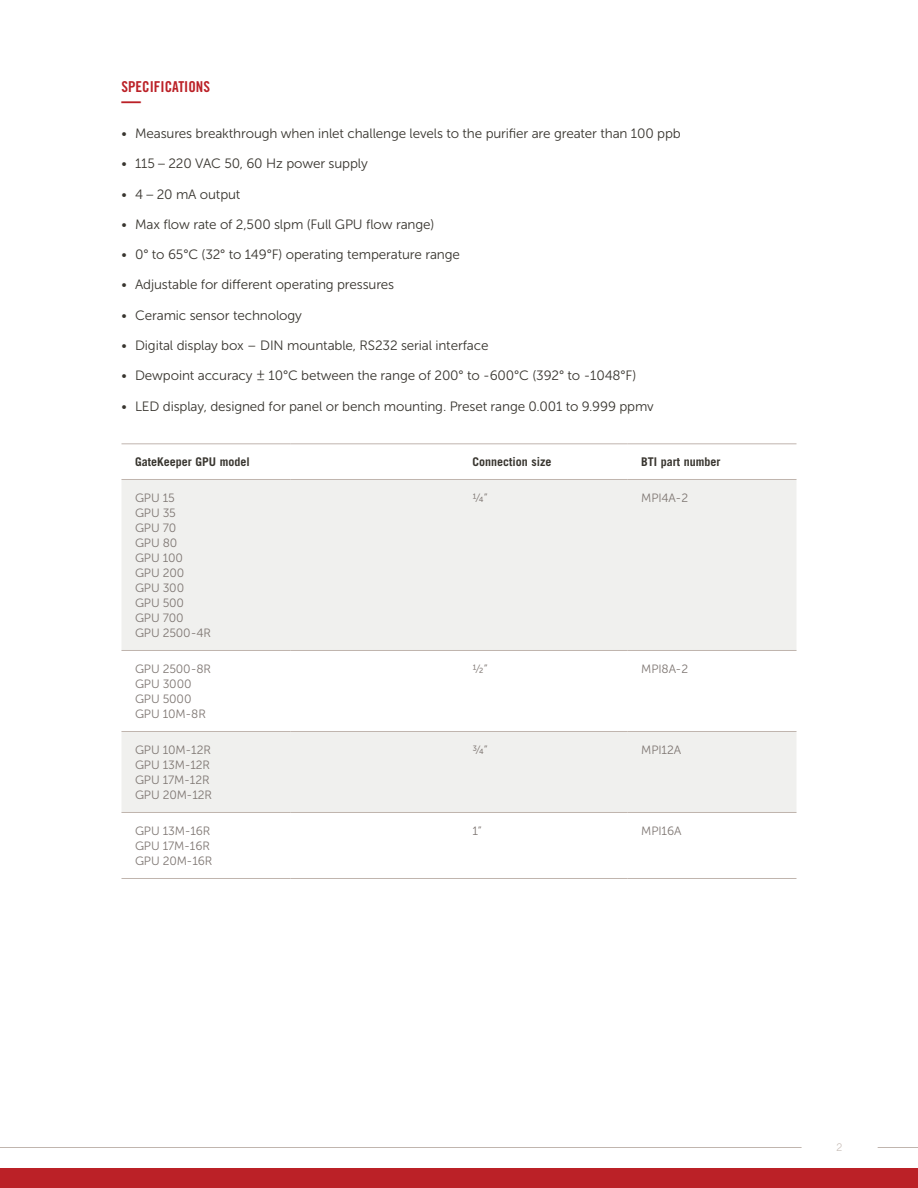
<style>
.page{position:relative;width:918px;height:1188px;background:#fff}
.page>*{position:absolute;margin:0;border:0;box-sizing:border-box;transform-origin:0 0}
.t1{font:700 expanded 20.25px "Trade Gothic LT Std";color:#bb2127;scale:.96 1}
.t2{font:15px "Trade Gothic LT Std Bd Cn 20";color:#bb2127}
.t3{font:13.5px "Museo Sans 300";letter-spacing:-.01em;color:#38352f}
.t4{font:12px/15px "Museo Sans 300";letter-spacing:-.01em;color:#7e7672}
.t5{font:700 12px "Trade Gothic LT Std";color:#38352f}
.t6{font:300 10.5px "Trade Gothic LT Std";color:#c0b5ae}
</style>
<div class="page">
<div style="left:0;top:1168px;width:918px;height:20px;background:#bb2127"></div>
<hr style="left:878px;top:1147px;width:40px;height:1px;background:#c0b5ae">
<hr style="left:0;top:1147px;width:802px;height:1px;background:#c0b5ae">
<svg style="left:122px;top:480px;width:674px;height:332px;fill:#f0f0ee"></svg>
<hr style="left:122px;top:444px;width:168px;height:1px;background:#c0b5ae">
<hr style="left:290px;top:444px;width:169px;height:1px;background:#c0b5ae">
<hr style="left:459px;top:444px;width:169px;height:1px;background:#c0b5ae">
<hr style="left:628px;top:444px;width:168px;height:1px;background:#c0b5ae">
<hr style="left:122px;top:479px;width:168px;height:1px;background:#c0b5ae">
<hr style="left:290px;top:479px;width:169px;height:1px;background:#c0b5ae">
<hr style="left:459px;top:479px;width:169px;height:1px;background:#c0b5ae">
<hr style="left:628px;top:479px;width:168px;height:1px;background:#c0b5ae">
<hr style="left:122px;top:650px;width:168px;height:1px;background:#c0b5ae">
<hr style="left:290px;top:650px;width:169px;height:1px;background:#c0b5ae">
<hr style="left:459px;top:650px;width:169px;height:1px;background:#c0b5ae">
<hr style="left:628px;top:650px;width:168px;height:1px;background:#c0b5ae">
<hr style="left:122px;top:731px;width:168px;height:1px;background:#c0b5ae">
<hr style="left:290px;top:731px;width:169px;height:1px;background:#c0b5ae">
<hr style="left:459px;top:731px;width:169px;height:1px;background:#c0b5ae">
<hr style="left:628px;top:731px;width:168px;height:1px;background:#c0b5ae">
<hr style="left:122px;top:812px;width:168px;height:1px;background:#c0b5ae">
<hr style="left:290px;top:812px;width:169px;height:1px;background:#c0b5ae">
<hr style="left:459px;top:812px;width:169px;height:1px;background:#c0b5ae">
<hr style="left:628px;top:812px;width:168px;height:1px;background:#c0b5ae">
<hr style="left:122px;top:878px;width:168px;height:1px;background:#c0b5ae">
<hr style="left:290px;top:878px;width:169px;height:1px;background:#c0b5ae">
<hr style="left:459px;top:878px;width:169px;height:1px;background:#c0b5ae">
<hr style="left:628px;top:878px;width:168px;height:1px;background:#c0b5ae">
<p class="t2" style="left:122px;top:77px;width:90px">SPECIFICATIONS</p>
<h1 class="t1" style="left:122px;top:88px;width:22px">—</h1>
<p class="t3" style="left:122px;top:126px;width:561px">• Measures breakthrough when inlet challenge levels to the purifier are greater than 100 ppb</p>
<p class="t3" style="left:122px;top:156px;width:248px">• 115 – 220 VAC 50, 60 Hz power supply</p>
<p class="t3" style="left:122px;top:187px;width:121px">• 4 – 20 mA output</p>
<p class="t3" style="left:122px;top:217px;width:314px">• Max flow rate of 2,500 slpm (Full GPU flow range)</p>
<p class="t3" style="left:122px;top:247px;width:340px">• 0° to 65°C (32° to 149°F) operating temperature range</p>
<p class="t3" style="left:122px;top:278px;width:274px">• Adjustable for different operating pressures</p>
<p class="t3" style="left:122px;top:308px;width:182px">• Ceramic sensor technology</p>
<p class="t3" style="left:122px;top:338px;width:368px">• Digital display box – DIN mountable, RS232 serial interface</p>
<p class="t3" style="left:122px;top:368px;width:516px">• Dewpoint accuracy ± 10°C between the range of 200° to -600°C (392° to -1048°F)</p>
<p class="t3" style="left:122px;top:399px;width:534px">• LED display, designed for panel or bench mounting. Preset range 0.001 to 9.999 ppmv</p>
<p class="t5" style="left:135px;top:454px;width:116px">GateKeeper GPU model</p>
<p class="t5" style="left:472px;top:454px;width:81px">Connection size</p>
<p class="t5" style="left:641px;top:454px;width:81px">BTI part number</p>
<p class="t4" style="left:135px;top:490px;width:78px">GPU 15<br>GPU 35<br>GPU 70<br>GPU 80<br>GPU 100<br>GPU 200<br>GPU 300<br>GPU 500<br>GPU 700<br>GPU 2500-4R</p>
<p class="t4" style="left:472px;top:490px;width:17px">¼”</p>
<p class="t4" style="left:641px;top:490px;width:48px">MPI4A-2</p>
<p class="t4" style="left:135px;top:661px;width:78px">GPU 2500-8R<br>GPU 3000<br>GPU 5000<br>GPU 10M-8R</p>
<p class="t4" style="left:472px;top:661px;width:17px">½”</p>
<p class="t4" style="left:641px;top:661px;width:48px">MPI8A-2</p>
<p class="t4" style="left:135px;top:742px;width:79px">GPU 10M-12R<br>GPU 13M-12R<br>GPU 17M-12R<br>GPU 20M-12R</p>
<p class="t4" style="left:472px;top:742px;width:17px">¾”</p>
<p class="t4" style="left:641px;top:742px;width:41px">MPI12A</p>
<p class="t4" style="left:135px;top:823px;width:79px">GPU 13M-16R<br>GPU 17M-16R<br>GPU 20M-16R</p>
<p class="t4" style="left:472px;top:823px;width:11px">1”</p>
<p class="t4" style="left:641px;top:823px;width:42px">MPI16A</p>
<p class="t6" style="left:837px;top:1141px;width:7px">2</p>
</div>
